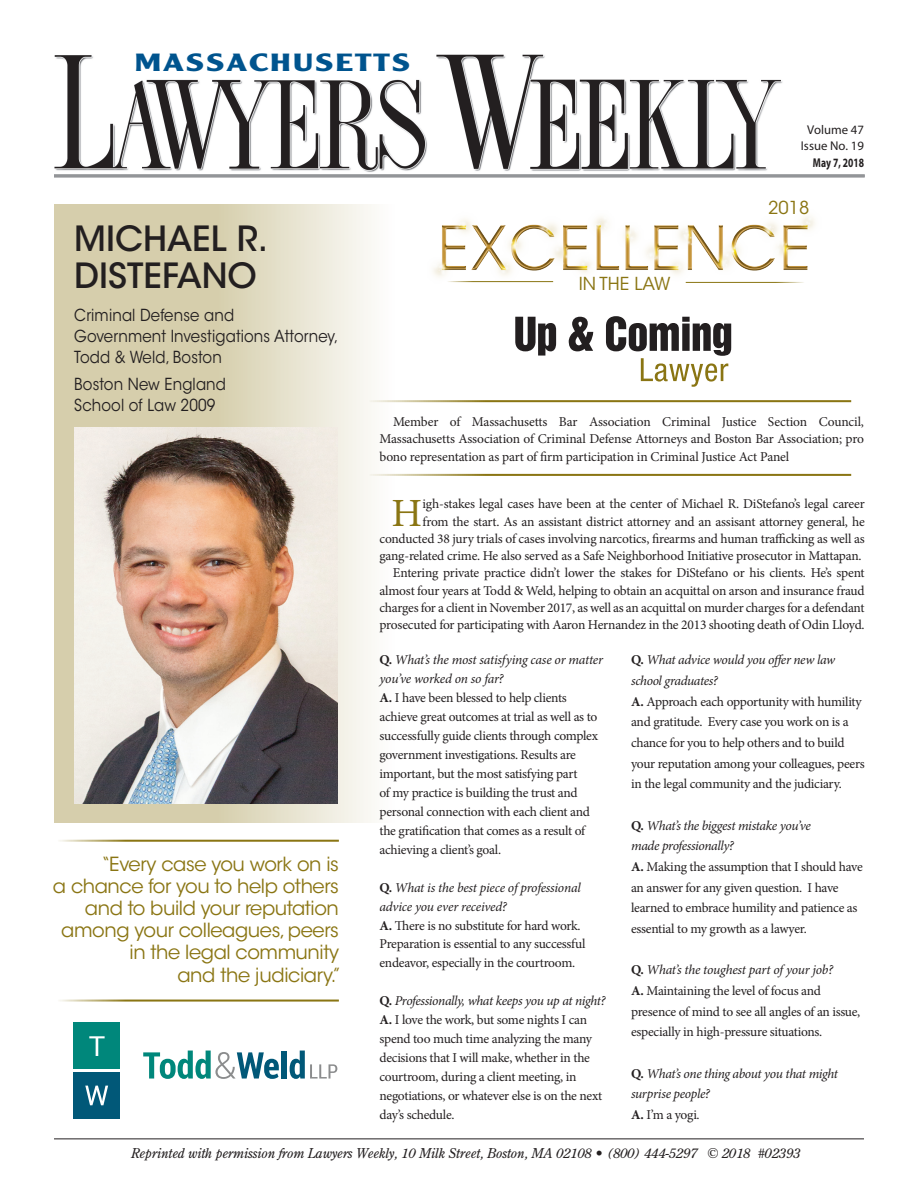
<style>
.page{position:relative;width:918px;height:1188px;background:#fff}
.page>*{position:absolute;margin:0;border:0;box-sizing:border-box;transform-origin:0 0}
.t1{font:40.05px "Minion Pro";color:#8a7513}
.t2{font:500 34.5px/37.5px "ITC Avant Garde Std";color:#231f20}
.t3{font:700 24.45px "Clearface Gothic LT Std";letter-spacing:.06em;color:#00548e;scale:1.39 1}
.t4{font:19.35px/22.2px "ITC Avant Garde Std";letter-spacing:-.02em;color:#8a7513;text-align:right}
.t5{font:17.85px "ITC Avant Garde Std";color:#8a7513}
.t6{font:16.5px/21px "ITC Avant Garde Std";letter-spacing:.01em;color:#231f20;scale:.9 1}
.t7{font:13.5px/18.9px "Minion Pro";letter-spacing:-.02em;color:#231f20}
.t8{font:italic 13.5px "Century Old Style Std";letter-spacing:-.01em;color:#231f20}
.t9{font:italic 13.5px/20.7px "Minion Pro";letter-spacing:-.03em;color:#231f20}
.t10{font:12.75px/16.5px "Myriad Pro";color:#231f20;text-align:center}
.t11{font:700 12.75px "Myriad Pro";color:#231f20;scale:.75 1}
.s1{font-weight:700}
.s2{font-style:italic}
.s3{font-weight:700;font-style:normal}
.s4{font-style:normal}
</style>
<div class="page">
<img style="left:55px;top:54px;width:728px;height:118px">
<hr style="left:54px;top:174px;width:811px;height:3px;background:#939598">
<hr style="left:54px;top:1138px;width:810px;height:1px;background:#231f20">
<svg style="left:54px;top:204px;width:340px;height:619px"></svg>
<img style="left:74px;top:428px;width:263px;height:376px">
<hr style="left:58px;top:840px;width:281px;height:2px;background:#8a7513">
<hr style="left:58px;top:1000px;width:281px;height:2px;background:#8a7513">
<hr style="left:369px;top:400px;width:482px;height:2px;background:#8a7513">
<hr style="left:369px;top:474px;width:482px;height:2px;background:#8a7513">
<img style="left:433px;top:216px;width:382px;height:67px">
<hr style="left:447px;top:281px;width:106px;height:1px;background:#8a7513">
<hr style="left:686px;top:282px;width:118px;height:1px;background:#8a7513">
<svg style="left:143px;top:1051px;width:136px;height:28px"></svg>
<div style="left:282px;top:1051px;width:5px;height:28px;background:#015878"></div>
<svg style="left:290px;top:1051px;width:47px;height:28px"></svg>
<div style="left:73px;top:1023px;width:47px;height:46px;background:#00877b"></div>
<div style="left:73px;top:1072px;width:47px;height:47px;background:#015878"></div>
<svg style="left:89px;top:1036px;width:16px;height:20px"></svg>
<svg style="left:85px;top:1086px;width:23px;height:19px"></svg>
<svg style="left:515px;top:316px;width:216px;height:71px"></svg>
<h3 class="t3" style="left:135px;top:48px;width:200px">MASSACHUSETTS</h3>
<h2 class="t2" style="left:74px;top:220px;width:195px">MICHAEL R.<br>DISTEFANO</h2>
<p class="t6" style="left:74px;top:305px;width:295px">Criminal Defense and<br>Government Investigations Attorney,<br>Todd &amp; Weld, Boston</p>
<p class="t6" style="left:74px;top:374px;width:170px">Boston New England<br>School of Law 2009</p>
<h3 class="t5" style="left:579px;top:273px;width:93px">IN THE LAW</h3>
<p class="t10" style="left:801px;top:121px;width:65px">Volume 47<br>Issue No. 19</p>
<p class="t11" style="left:813px;top:154px;width:70px">May 7, 2018</p>
<h3 class="t5" style="left:768px;top:197px;width:43px">2018</h3>
<p class="t7" style="left:380px;top:413px;width:486px;line-height:17.2px;text-align:justify;text-indent:14px">Member of Massachusetts Bar Association Criminal Justice Section Council, Massachusetts Association of Criminal Defense Attorneys and Boston Bar Association; pro bono representation as part of firm participation in Criminal Justice Act Panel</p>
<h3 class="t4" style="left:53px;top:853px;width:290px">“Every case you work on is<br>a chance for you to help others and to build your reputation among your colleagues, peers in the legal community<br>and the judiciary.”</h3>
<p class="t7" style="left:379px;top:495px;width:487px;line-height:17.2px;text-align:right">igh-stakes legal cases have been at the center of Michael R. DiStefano’s legal career<br>from the start. As an assistant district attorney and an assisant attorney general, he conducted 38 jury trials of cases involving narcotics, firearms and human trafficking as well as gang-related crime. He also served as a Safe Neighborhood Initiative prosecutor in Mattapan.<br>Entering private practice didn’t lower the stakes for DiStefano or his clients. He’s spent almost four years at Todd &amp; Weld, helping to obtain an acquittal on arson and insurance fraud charges for a client in November 2017, as well as an acquittal on murder charges for a defendant prosecuted for participating with Aaron Hernandez in the 2013 shooting death of Odin Lloyd.</p>
<h1 class="t1" style="left:391px;top:486px;width:32px">H</h1>
<p class="t7" style="left:380px;top:651px;width:225px"><span class="s1">Q.</span> <span class="s2">What’s the most satisfying case or matter you’ve worked on so far?<br></span><span class="s1">A.</span> I have been blessed to help clients achieve great outcomes at trial as well as to successfully guide clients through complex government investigations. Results are important, but the most satisfying part<br>of my practice is building the trust and personal connection with each client and the gratification that comes as a result of achieving a client’s goal.</p>
<p class="t7" style="left:380px;top:878px;width:207px"><span class="s1">Q.</span> <span class="s2">What is the best piece of professional advice you ever received?<br></span><span class="s1">A.</span> There is no substitute for hard work.<br>Preparation is essential to any successful endeavor, especially in the courtroom.</p>
<p class="t7" style="left:380px;top:992px;width:227px"><span class="s1">Q.</span> <span class="s2">Professionally, what keeps you up at night?<br></span><span class="s1">A.</span> I love the work, but some nights I can spend too much time analyzing the many decisions that I will make, whether in the courtroom, during a client meeting, in negotiations, or whatever else is on the next day’s schedule.</p>
<p class="t7" style="left:631px;top:650px;width:235px;line-height:20.7px"><span class="s1">Q.</span> <span class="s2">What advice would you offer new law school graduates?<br></span><span class="s1">A.</span> Approach each opportunity with humility and gratitude. Every case you work on is a chance for you to help others and to build your reputation among your colleagues, peers in the legal community and the judiciary.</p>
<p class="t7" style="left:631px;top:815px;width:233px;line-height:20.7px"><span class="s1">Q.</span> <span class="s2">What’s the biggest mistake you’ve<br>made professionally?<br></span><span class="s1">A.</span> Making the assumption that I should have an answer for any given question. I have learned to embrace humility and patience as essential to my growth as a lawyer.</p>
<p class="t7" style="left:631px;top:960px;width:231px;line-height:20.7px"><span class="s1">Q.</span> <span class="s2">What’s the toughest part of your job?<br></span><span class="s1">A.</span> Maintaining the level of focus and presence of mind to see all angles of an issue, especially in high-pressure situations.</p>
<p class="t9" style="left:631px;top:1063px;width:208px"><span class="s3">Q.</span> What’s one thing about you that might surprise people?<br><span class="s3">A.</span> <span class="s4">I’m a yogi.</span></p>
<p class="t8" style="left:131px;top:1144px;width:671px">Reprinted with permission from Lawyers Weekly, 10 Milk Street, Boston, MA 02108 • (800) 444-5297 © 2018 #02393</p>
</div>
